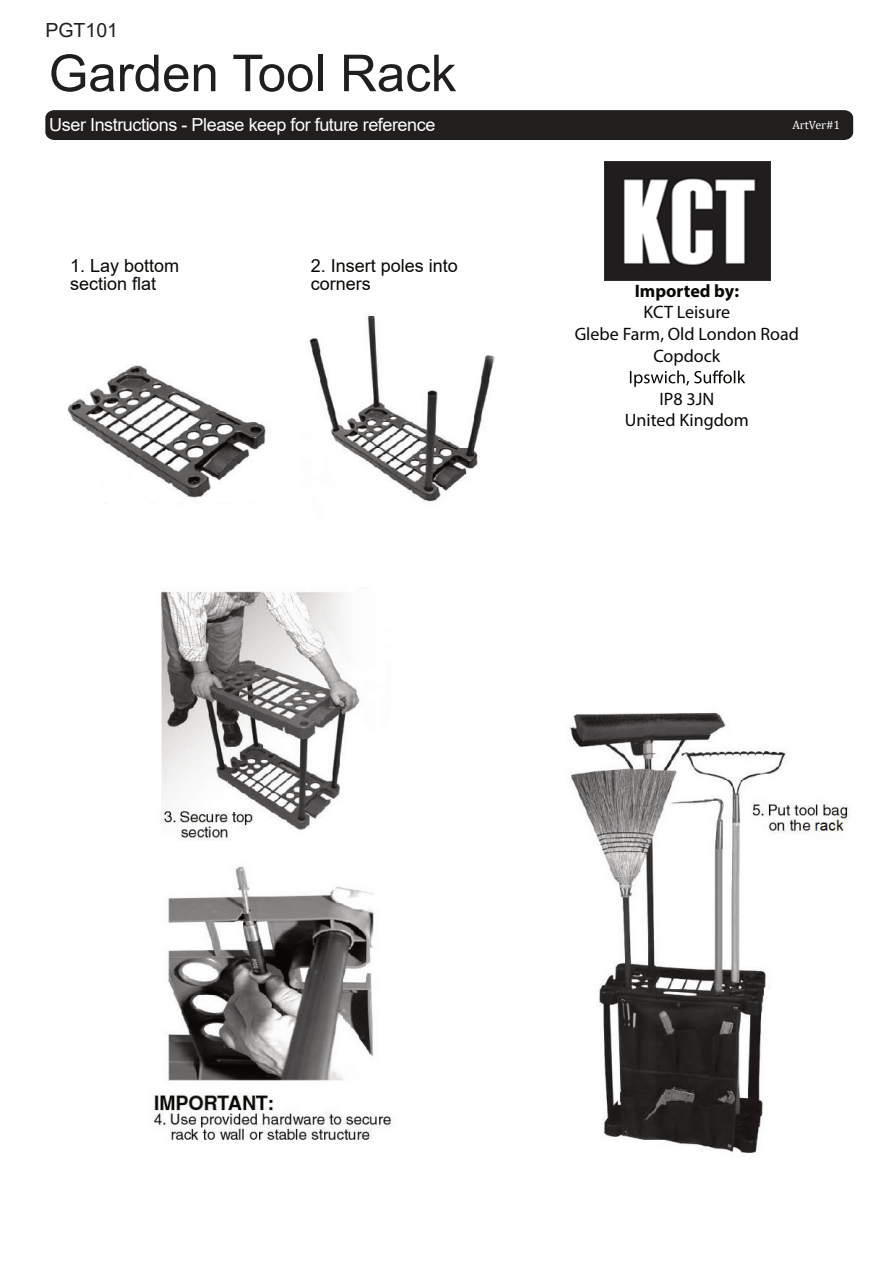
<style>
.page{position:relative;width:894px;height:1263px;background:#fff}
.page>*{position:absolute;margin:0;border:0;box-sizing:border-box;transform-origin:0 0}
.t1{font:51px "Arial";color:#211e1e}
.t2{font:19.5px "Arial";color:#211e1e}
.t3{font:18px/21.6px "Myriad Pro";color:#080704;text-align:center}
.t4{font:18px/18.6px "Arial";color:#080704}
.t5{font:18px "Arial";letter-spacing:-.025em;color:#fff}
.t6{font:700 18px "Myriad Pro";color:#080704}
.t7{font:12px "Cambria";color:#fff}
</style>
<div class="page">
<div style="left:45px;top:110px;width:807px;height:30px;background:#211e1e"></div>
<svg style="left:629px;top:370px;width:116px;height:17px"></svg>
<img style="left:604px;top:161px;width:166px;height:120px">
<img style="left:309px;top:313px;width:186px;height:189px">
<img style="left:67px;top:365px;width:199px;height:139px">
<img style="left:569px;top:712px;width:281px;height:444px">
<img style="left:152px;top:866px;width:243px;height:274px">
<img style="left:161px;top:587px;width:202px;height:254px">
<p class="t2" style="left:45px;top:16px;width:74px">PGT101</p>
<h1 class="t1" style="left:49px;top:38px;width:409px">Garden Tool Rack</h1>
<p class="t5" style="left:49px;top:112px;width:387px">User Instructions - Please keep for future reference</p>
<p class="t4" style="left:70px;top:256px;width:111px">1. Lay bottom section flat</p>
<p class="t4" style="left:311px;top:256px;width:149px">2. Insert poles into corners</p>
<p class="t7" style="left:792px;top:118px;width:49px">ArtVer#1</p>
<p class="t6" style="left:634px;top:279px;width:106px">Imported by:</p>
<p class="t3" style="left:574px;top:301px;width:226px">KCT Leisure<br>Glebe Farm, Old London Road<br>Copdock</p>
<p class="t3" style="left:624px;top:388px;width:125px">IP8 3JN<br>United Kingdom</p>
</div>
